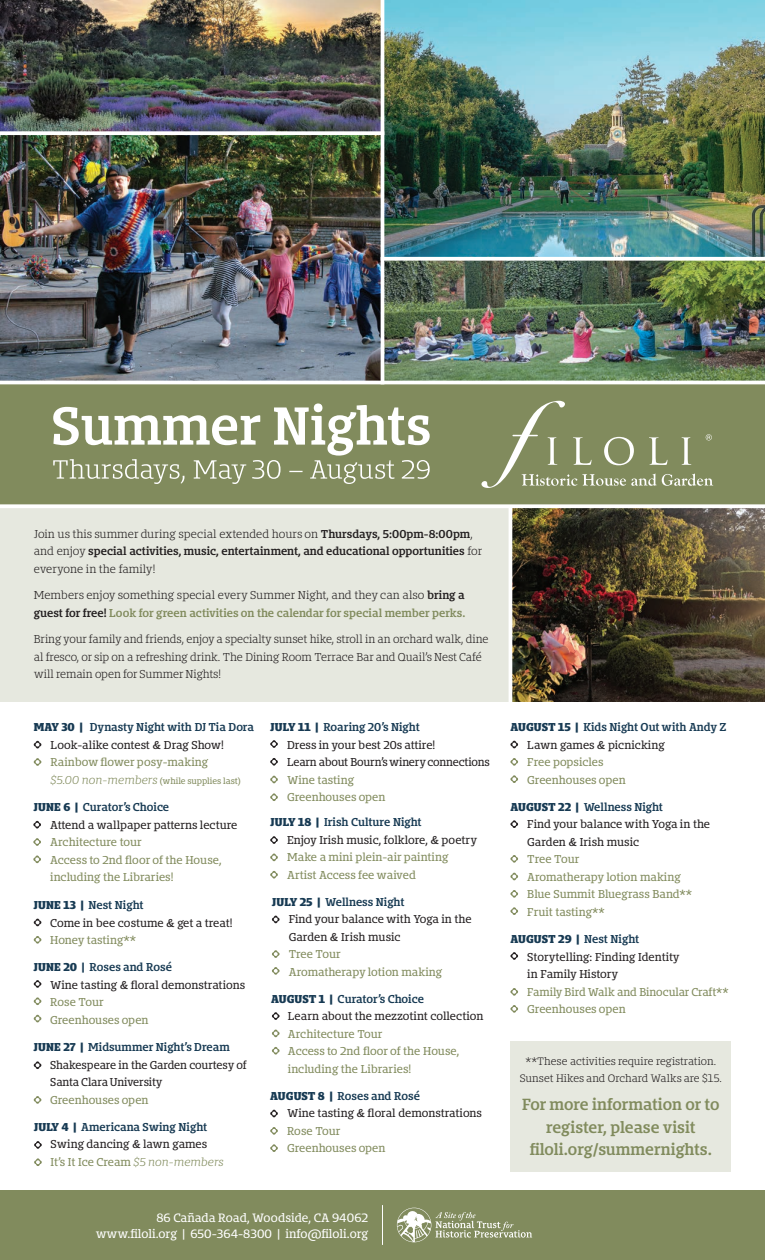
<style>
.page{position:relative;width:765px;height:1260px;background:#fff}
.page>*{position:absolute;margin:0;border:0;box-sizing:border-box;transform-origin:0 0}
.t1{font:600 15px/22.5px "Bommer Slab";letter-spacing:-.005em;color:#818b5d;text-align:center}
.t2{font:11.25px "Bommer Slab";color:#fff}
.t3{font:10.62px/17.5px "Bommer Slab";color:#818b5d}
.t4{font:10.62px/17.5px "Bommer Slab";letter-spacing:-.005em;color:#231f20}
.t5{font:300 10.62px/17.5px "Bommer Slab";letter-spacing:-.01em;color:#231f20}
.t6{font:600 10.62px "Bommer Slab";letter-spacing:-.005em;color:#173a53}
.t7{font:600 10.62px/17.5px "Bommer Slab";color:#231f20}
.t8{font:800 10.62px "Bommer Slab";letter-spacing:.005em;color:#173a53}
.t9{font:300 10px/17.5px "Bommer Slab";color:#231f20;text-align:center}
.t10{font:8.12px "Bommer Slab";letter-spacing:-.01em;color:#818b5d}
.s1{font-weight:300}
.s2{font-weight:600}
.s3{font-weight:600;color:#818b5d}
.s4{font-weight:800}
.s5{font-weight:300;font-style:italic;font-size:10.62px}
.s6{font-weight:700}
.s7{font-weight:300;font-style:italic}
</style>
<div class="page">
<img style="left:512px;top:508px;width:253px;height:194px">
<div style="left:510px;top:1041px;width:221px;height:131px;background:#e6e8df"></div>
<div style="left:0;top:489px;width:510px;height:213px;background:#e6e8df"></div>
<div style="left:0;top:382px;width:765px;height:124px;background:#818b5d"></div>
<img style="left:0;top:0;width:765px;height:381px">
<hr style="left:0;top:381px;width:765px;height:3px;background:#fff">
<svg style="left:384px;top:257px;width:381px;height:4px"></svg>
<hr style="left:381px;top:0;width:3px;height:384px;background:#fff">
<svg style="left:0;top:131px;width:381px;height:4px"></svg>
<svg style="left:0;top:504px;width:765px;height:4px;fill:#fff"></svg>
<div style="left:0;top:1191px;width:765px;height:69px;background:#818b5d"></div>
<hr style="left:509px;top:506px;width:3px;height:196px;background:#fff">
<svg style="left:397px;top:1208px;width:135px;height:34px"></svg>
<hr style="left:382px;top:1205px;width:1px;height:40px;background:#fff">
<svg style="left:53px;top:403px;width:377px;height:81px"></svg>
<svg style="left:481px;top:401px;width:232px;height:87px"></svg>
<svg style="left:34px;top:741px;width:7px;height:7px"></svg>
<svg style="left:34px;top:758px;width:7px;height:8px"></svg>
<svg style="left:34px;top:919px;width:7px;height:7px"></svg>
<svg style="left:34px;top:936px;width:7px;height:8px"></svg>
<svg style="left:33px;top:821px;width:8px;height:8px"></svg>
<svg style="left:33px;top:838px;width:8px;height:8px"></svg>
<svg style="left:33px;top:856px;width:8px;height:7px"></svg>
<svg style="left:34px;top:980px;width:7px;height:8px"></svg>
<svg style="left:34px;top:997px;width:7px;height:8px"></svg>
<svg style="left:34px;top:1015px;width:7px;height:7px"></svg>
<svg style="left:34px;top:1061px;width:7px;height:8px"></svg>
<svg style="left:34px;top:1096px;width:7px;height:8px"></svg>
<svg style="left:34px;top:1141px;width:8px;height:8px"></svg>
<svg style="left:34px;top:1158px;width:8px;height:8px"></svg>
<svg style="left:270px;top:836px;width:8px;height:8px"></svg>
<svg style="left:270px;top:854px;width:8px;height:7px"></svg>
<svg style="left:270px;top:871px;width:8px;height:8px"></svg>
<svg style="left:272px;top:916px;width:8px;height:7px"></svg>
<svg style="left:272px;top:950px;width:8px;height:8px"></svg>
<svg style="left:272px;top:967px;width:8px;height:8px"></svg>
<svg style="left:272px;top:1012px;width:8px;height:8px"></svg>
<svg style="left:272px;top:1030px;width:8px;height:7px"></svg>
<svg style="left:272px;top:1047px;width:8px;height:8px"></svg>
<svg style="left:270px;top:1110px;width:8px;height:7px"></svg>
<svg style="left:270px;top:1127px;width:8px;height:8px"></svg>
<svg style="left:270px;top:1144px;width:8px;height:8px"></svg>
<svg style="left:510px;top:741px;width:8px;height:7px"></svg>
<svg style="left:510px;top:758px;width:8px;height:8px"></svg>
<svg style="left:510px;top:775px;width:8px;height:8px"></svg>
<svg style="left:270px;top:740px;width:8px;height:8px"></svg>
<svg style="left:270px;top:758px;width:8px;height:8px"></svg>
<svg style="left:270px;top:776px;width:8px;height:7px"></svg>
<svg style="left:270px;top:793px;width:8px;height:8px"></svg>
<svg style="left:510px;top:952px;width:8px;height:8px"></svg>
<svg style="left:510px;top:988px;width:8px;height:8px"></svg>
<svg style="left:510px;top:1005px;width:8px;height:8px"></svg>
<svg style="left:510px;top:820px;width:8px;height:8px"></svg>
<svg style="left:510px;top:855px;width:8px;height:8px"></svg>
<svg style="left:510px;top:873px;width:8px;height:7px"></svg>
<svg style="left:510px;top:890px;width:8px;height:8px"></svg>
<svg style="left:510px;top:907px;width:8px;height:8px"></svg>
<p class="t7" style="left:34px;top:525px;width:450px"><span class="s1">Join us this summer during special extended hours on</span> Thursdays, 5:00pm-8:00pm<span class="s1">, and enjoy</span> special activities, music, entertainment, and educational opportunities <span class="s1">for everyone in the family!</span></p>
<p class="t5" style="left:34px;top:587px;width:433px">Members enjoy something special every Summer Night, and they can also <span class="s2">bring a guest for free!</span> <span class="s3">Look for green activities on the calendar for special member perks.</span></p>
<p class="t5" style="left:34px;top:631px;width:456px">Bring your family and friends, enjoy a specialty sunset hike, stroll in an orchard walk, dine al fresco, or sip on a refreshing drink. The Dining Room Terrace Bar and Quail’s Nest Café will remain open for Summer Nights!</p>
<p class="t6" style="left:34px;top:719px;width:222px"><span class="s4">MAY 30 |</span> Dynasty Night with DJ Tia Dora</p>
<p class="t4" style="left:51px;top:736px;width:175px">Look-alike contest &amp; Drag Show!</p>
<p class="t3" style="left:51px;top:754px;width:159px">Rainbow flower posy-making</p>
<p class="t10" style="left:51px;top:775px;width:192px"><span class="s5">$5.00 non-members</span> (while supplies last)</p>
<p class="t6" style="left:33px;top:799px;width:137px"><span class="s4">JUNE 6 |</span> Curator’s Choice</p>
<p class="t4" style="left:50px;top:816px;width:189px">Attend a wallpaper patterns lecture</p>
<p class="t3" style="left:50px;top:833px;width:93px">Architecture tour</p>
<p class="t3" style="left:50px;top:851px;width:173px">Access to 2nd floor of the House, including the Libraries!</p>
<p class="t6" style="left:33px;top:898px;width:112px"><span class="s4">JUNE 13 |</span> Nest Night</p>
<p class="t4" style="left:50px;top:914px;width:184px">Come in bee costume &amp; get a treat!</p>
<p class="t3" style="left:50px;top:932px;width:87px">Honey tasting**</p>
<p class="t6" style="left:33px;top:959px;width:140px"><span class="s4">JUNE 20</span> <span class="s6">|</span> Roses and Rosé</p>
<p class="t4" style="left:50px;top:976px;width:197px">Wine tasting &amp; floral demonstrations</p>
<p class="t3" style="left:50px;top:993px;width:55px">Rose Tour</p>
<p class="t3" style="left:50px;top:1011px;width:100px">Greenhouses open</p>
<p class="t6" style="left:33px;top:1039px;width:198px"><span class="s4">JUNE 27 |</span> Midsummer Night’s Dream</p>
<p class="t4" style="left:50px;top:1056px;width:198px">Shakespeare in the Garden courtesy of<br>Santa Clara University</p>
<p class="t3" style="left:50px;top:1091px;width:100px">Greenhouses open</p>
<p class="t6" style="left:34px;top:1119px;width:175px"><span class="s4">JULY 4 |</span> Americana Swing Night</p>
<p class="t4" style="left:51px;top:1136px;width:158px">Swing dancing &amp; lawn games</p>
<p class="t3" style="left:51px;top:1153px;width:175px">It’s It Ice Cream <span class="s7">$5 non-members</span></p>
<p class="t6" style="left:270px;top:719px;width:151px"><span class="s4">JULY 11 |</span> Roaring 20’s Night</p>
<p class="t4" style="left:287px;top:736px;width:150px">Dress in your best 20s attire!</p>
<p class="t4" style="left:287px;top:754px;width:204px">Learn about Bourn’s winery connections</p>
<p class="t3" style="left:287px;top:771px;width:68px">Wine tasting</p>
<p class="t3" style="left:287px;top:789px;width:100px">Greenhouses open</p>
<p class="t6" style="left:270px;top:814px;width:153px"><span class="s4">JULY 18 |</span> Irish Culture Night</p>
<p class="t4" style="left:287px;top:831px;width:192px">Enjoy Irish music, folklore, &amp; poetry</p>
<p class="t3" style="left:287px;top:849px;width:163px">Make a mini plein-air painting</p>
<p class="t3" style="left:287px;top:866px;width:130px">Artist Access fee waived</p>
<p class="t6" style="left:272px;top:894px;width:134px"><span class="s4">JULY 25 |</span> Wellness Night</p>
<p class="t4" style="left:289px;top:911px;width:184px">Find your balance with Yoga in the<br>Garden &amp; Irish music</p>
<p class="t3" style="left:289px;top:946px;width:54px">Tree Tour</p>
<p class="t3" style="left:289px;top:963px;width:155px">Aromatherapy lotion making</p>
<p class="t6" style="left:271px;top:991px;width:154px"><span class="s4">AUGUST 1 |</span> Curator’s Choice</p>
<p class="t4" style="left:288px;top:1008px;width:197px">Learn about the mezzotint collection</p>
<p class="t3" style="left:288px;top:1025px;width:96px">Architecture Tour</p>
<p class="t3" style="left:288px;top:1043px;width:173px">Access to 2nd floor of the House, including the Libraries!</p>
<p class="t6" style="left:270px;top:1088px;width:151px"><span class="s4">AUGUST 8 |</span> Roses and Rosé</p>
<p class="t4" style="left:287px;top:1105px;width:197px">Wine tasting &amp; floral demonstrations</p>
<p class="t3" style="left:287px;top:1122px;width:55px">Rose Tour</p>
<p class="t3" style="left:287px;top:1140px;width:100px">Greenhouses open</p>
<p class="t2" style="left:156px;top:1209px;width:213px">86 Cañada Road, Woodside, CA 94062</p>
<p class="t2" style="left:96px;top:1226px;width:274px">www.filoli.org | 650-364-8300 | info@filoli.org</p>
<p class="t6" style="left:511px;top:719px;width:217px"><span class="s4">AUGUST 15 |</span> Kids Night Out with Andy Z</p>
<p class="t4" style="left:527px;top:736px;width:139px">Lawn games &amp; picnicking</p>
<p class="t3" style="left:527px;top:754px;width:78px">Free popsicles</p>
<p class="t3" style="left:527px;top:771px;width:100px">Greenhouses open</p>
<p class="t6" style="left:511px;top:799px;width:154px"><span class="s4">AUGUST 22 |</span> Wellness Night</p>
<p class="t4" style="left:527px;top:816px;width:184px">Find your balance with Yoga in the<br>Garden &amp; Irish music</p>
<p class="t3" style="left:527px;top:851px;width:54px">Tree Tour</p>
<p class="t3" style="left:527px;top:868px;width:155px">Aromatherapy lotion making</p>
<p class="t3" style="left:527px;top:886px;width:166px">Blue Summit Bluegrass Band**<br>Fruit tasting**</p>
<p class="t8" style="left:511px;top:931px;width:130px">AUGUST 29 | <span class="s2">Nest Night</span></p>
<p class="t4" style="left:527px;top:948px;width:154px">Storytelling: Finding Identity in Family History</p>
<p class="t3" style="left:527px;top:983px;width:203px">Family Bird Walk and Binocular Craft**</p>
<p class="t3" style="left:527px;top:1001px;width:100px">Greenhouses open</p>
<p class="t9" style="left:520px;top:1052px;width:204px">**These activities require registration.<br>Sunset Hikes and Orchard Walks are $15.</p>
<p class="t1" style="left:522px;top:1093px;width:199px">For more information or to register, please visit filoli.org/summernights.</p>
</div>
